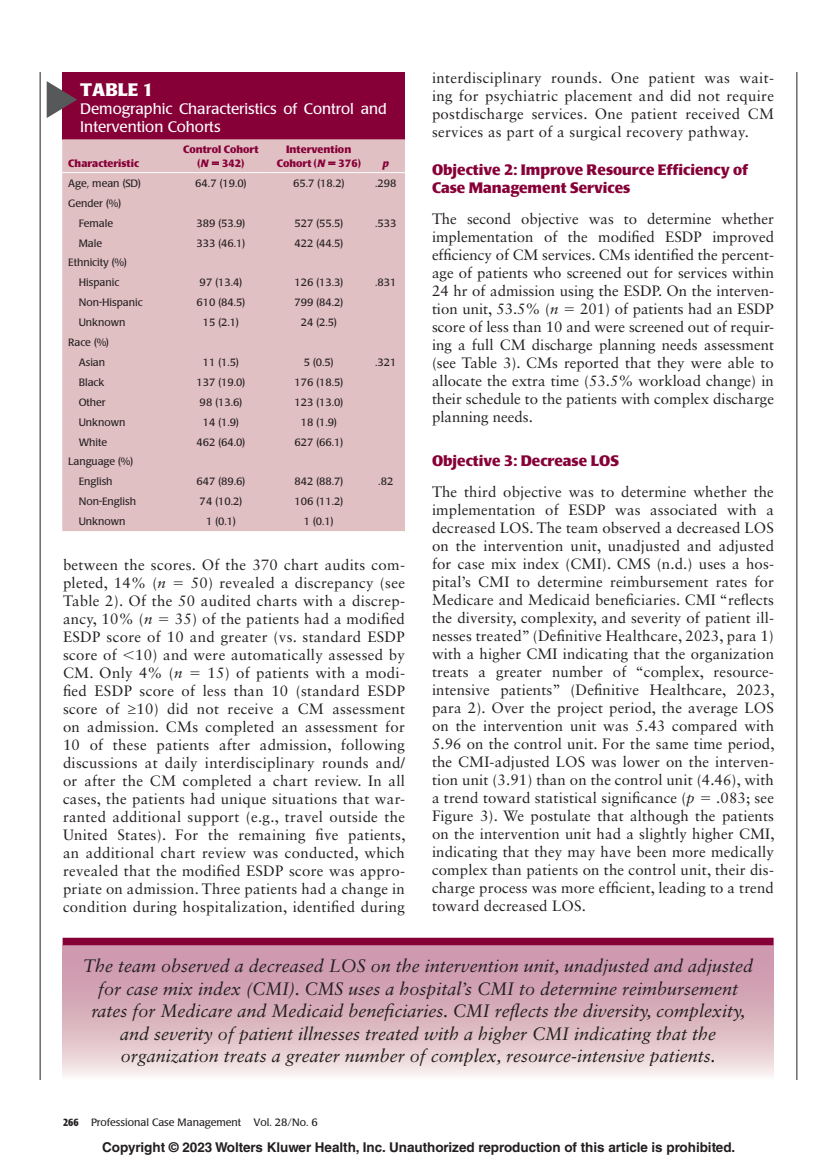
<style>
.page{position:relative;width:837px;height:1161px;background:#fff}
.page>*{position:absolute;margin:0;border:0;box-sizing:border-box;transform-origin:0 0}
.DisplayQuote{font:italic 18px/22.5px "Sabon LT Std";color:#231f20;text-align:center}
.TableLabel{font:700 18px "Poppl Laudatio";color:#fff}
.ParaFL{font:15px/18px "Sabon LT Std";letter-spacing:.02em;color:#231f20;text-align:justify}
.t1{font:700 15px/18px "Poppl Laudatio";color:#860037}
.TableTitle{font:15px/18px "Poppl Laudatio";color:#fff}
.t2{font:700 13.5px "Helvetica LT Std";letter-spacing:-.005em;color:#231f20}
.tbody_center{font:10.5px "Poppl Laudatio";color:#231f20}
.tbody_left{font:10.5px "Poppl Laudatio";color:#231f20}
.thead_center{font:700 10.5px/13.5px "Poppl Laudatio";color:#860037}
.thead_left{font:700 10.5px "Poppl Laudatio";color:#860037}
.thead_center-2{font:italic 700 10.5px "Poppl Laudatio";color:#860037}
.s1{font-style:italic}
.s2{font-weight:700;font-stretch:condensed}
</style>
<div class="page">
<hr style="left:40px;top:72px;width:1px;height:1008px;background:#231f20">
<hr style="left:796px;top:72px;width:1px;height:1008px;background:#231f20">
<svg style="left:63px;top:945px;width:711px;height:131px;background:#dbb4c1"></svg>
<div style="left:63px;top:938px;width:711px;height:7px;background:#860037"></div>
<div style="left:62px;top:72px;width:343px;height:67px;background:#860037"></div>
<div style="left:62px;top:139px;width:343px;height:392px;background:#e1c0c4"></div>
<hr style="left:62px;top:172px;width:109px;height:1px;background:#fff">
<hr style="left:171px;top:172px;width:100px;height:1px;background:#fff">
<hr style="left:271px;top:172px;width:96px;height:1px;background:#fff">
<hr style="left:367px;top:172px;width:38px;height:1px;background:#fff">
<svg style="left:47px;top:81px;width:30px;height:37px"></svg>
<svg style="left:212px;top:162px;width:7px;height:2px"></svg>
<svg style="left:329px;top:162px;width:6px;height:2px"></svg>
<p class="TableLabel" style="left:80px;top:79px;width:75px">TABLE 1</p>
<p class="TableTitle" style="left:80px;top:100px;width:308px">Demographic Characteristics of Control and<br>Intervention Cohorts</p>
<p class="thead_left" style="left:68px;top:157px;width:72px">Characteristic</p>
<p class="thead_center" style="left:277px;top:143px;width:76px;text-indent:9px">Intervention<br>Cohort (<span class="s1">N</span></p>
<p class="thead_center" style="left:197px;top:143px;width:63px;text-indent:-14px">Control Cohort (<span class="s1">N</span></p>
<p class="thead_center" style="left:222px;top:156px;width:24px">342)</p>
<p class="thead_center" style="left:339px;top:156px;width:24px">376)</p>
<p class="thead_center-2" style="left:383px;top:157px;width:8px">p</p>
<p class="tbody_left" style="left:68px;top:177px;width:74px">Age, mean (SD)</p>
<p class="tbody_center" style="left:195px;top:177px;width:53px">64.7 (19.0)</p>
<p class="tbody_center" style="left:293px;top:177px;width:53px">65.7 (18.2)</p>
<p class="tbody_center" style="left:375px;top:177px;width:23px">.298</p>
<p class="tbody_left" style="left:68px;top:197px;width:54px">Gender (%)</p>
<p class="tbody_left" style="left:79px;top:217px;width:36px">Female</p>
<p class="tbody_center" style="left:196px;top:217px;width:50px">389 (53.9)</p>
<p class="tbody_center" style="left:294px;top:217px;width:50px">527 (55.5)</p>
<p class="tbody_center" style="left:375px;top:217px;width:23px">.533</p>
<p class="tbody_left" style="left:79px;top:237px;width:25px">Male</p>
<p class="tbody_center" style="left:196px;top:237px;width:50px">333 (46.1)</p>
<p class="tbody_center" style="left:294px;top:237px;width:50px">422 (44.5)</p>
<p class="tbody_left" style="left:68px;top:257px;width:60px">Ethnicity (%)</p>
<p class="tbody_left" style="left:79px;top:277px;width:42px">Hispanic</p>
<p class="tbody_center" style="left:200px;top:277px;width:44px">97 (13.4)</p>
<p class="tbody_center" style="left:294px;top:277px;width:50px">126 (13.3)</p>
<p class="tbody_center" style="left:375px;top:277px;width:23px">.831</p>
<p class="tbody_left" style="left:79px;top:297px;width:65px">Non-Hispanic</p>
<p class="tbody_center" style="left:196px;top:297px;width:50px">610 (84.5)</p>
<p class="tbody_center" style="left:294px;top:297px;width:50px">799 (84.2)</p>
<p class="tbody_left" style="left:79px;top:317px;width:48px">Unknown</p>
<p class="tbody_center" style="left:203px;top:317px;width:38px">15 (2.1)</p>
<p class="tbody_center" style="left:301px;top:317px;width:38px">24 (2.5)</p>
<p class="tbody_left" style="left:68px;top:337px;width:42px">Race (%)</p>
<p class="tbody_left" style="left:79px;top:356px;width:28px">Asian</p>
<p class="tbody_center" style="left:203px;top:356px;width:38px">11 (1.5)</p>
<p class="tbody_center" style="left:304px;top:356px;width:31px">5 (0.5)</p>
<p class="tbody_center" style="left:375px;top:356px;width:23px">.321</p>
<p class="tbody_left" style="left:79px;top:376px;width:27px">Black</p>
<p class="tbody_center" style="left:196px;top:376px;width:50px">137 (19.0)</p>
<p class="tbody_center" style="left:294px;top:376px;width:50px">176 (18.5)</p>
<p class="tbody_left" style="left:79px;top:396px;width:28px">Other</p>
<p class="tbody_center" style="left:200px;top:396px;width:44px">98 (13.6)</p>
<p class="tbody_center" style="left:294px;top:396px;width:50px">123 (13.0)</p>
<p class="tbody_left" style="left:79px;top:416px;width:48px">Unknown</p>
<p class="tbody_center" style="left:203px;top:416px;width:38px">14 (1.9)</p>
<p class="tbody_center" style="left:301px;top:416px;width:38px">18 (1.9)</p>
<p class="tbody_left" style="left:79px;top:436px;width:30px">White</p>
<p class="tbody_center" style="left:196px;top:436px;width:50px">462 (64.0)</p>
<p class="tbody_center" style="left:294px;top:436px;width:50px">627 (66.1)</p>
<p class="tbody_left" style="left:68px;top:456px;width:66px">Language (%)</p>
<p class="tbody_left" style="left:79px;top:476px;width:35px">English</p>
<p class="tbody_center" style="left:196px;top:476px;width:50px">647 (89.6)</p>
<p class="tbody_center" style="left:294px;top:476px;width:50px">842 (88.7)</p>
<p class="tbody_center" style="left:378px;top:476px;width:17px">.82</p>
<p class="tbody_left" style="left:79px;top:496px;width:59px">Non-English</p>
<p class="tbody_center" style="left:200px;top:496px;width:44px">74 (10.2)</p>
<p class="tbody_center" style="left:294px;top:496px;width:50px">106 (11.2)</p>
<p class="tbody_left" style="left:79px;top:516px;width:48px">Unknown</p>
<p class="tbody_center" style="left:206px;top:516px;width:31px">1 (0.1)</p>
<p class="tbody_center" style="left:304px;top:516px;width:31px">1 (0.1)</p>
<p class="ParaFL" style="left:63px;top:555px;width:343px">between the scores. Of the 370 chart audits com&shy;pleted, 14% (<span class="s1">n</span></p>
<p class="ParaFL" style="left:63px;top:573px;width:344px;text-indent:128px">50) revealed a discrepancy (see Table 2). Of the 50 audited charts with a discrep&shy;ancy, 10% (<span class="s1">n</span></p>
<p class="ParaFL" style="left:63px;top:609px;width:343px;text-indent:112px">35) of the patients had a modified ESDP score of 10 and greater (vs. standard ESDP score of 10) and were automatically assessed by CM. Only 4% (<span class="s1">n</span></p>
<p class="ParaFL" style="left:63px;top:663px;width:344px;text-indent:145px">15) of patients with a modi&shy;fied ESDP score of less than 10 (standard ESDP score of ≥10) did not receive a CM assessment on admission. CMs completed an assessment for 10 of these patients after admission, following discussions at daily interdisciplinary rounds and/ or after the CM completed a chart review. In all cases, the patients had unique situations that war&shy;ranted additional support (e.g., travel outside the United States). For the remaining five patients, an additional chart review was conducted, which revealed that the modified ESDP score was appro&shy;priate on admission. Three patients had a change in condition during hospitalization, identified during</p>
<p class="ParaFL" style="left:432px;top:69px;width:344px">interdisciplinary rounds. One patient was wait&shy;ing for psychiatric placement and did not require postdischarge services. One patient received CM services as part of a surgical recovery pathway.</p>
<h2 class="t1" style="left:432px;top:161px;width:318px">Objective 2: Improve Resource Efficiency of<br>Case Management Services</h2>
<p class="ParaFL" style="left:432px;top:210px;width:344px">The second objective was to determine whether implementation of the modified ESDP improved efficiency of CM services. CMs identified the percent&shy;age of patients who screened out for services within 24 hr of admission using the ESDP. On the interven&shy;tion unit, 53.5% (<span class="s1">n</span></p>
<p class="ParaFL" style="left:432px;top:300px;width:344px;text-indent:148px">201) of patients had an ESDP score of less than 10 and were screened out of requir&shy;ing a full CM discharge planning needs assessment (see Table 3). CMs reported that they were able to allocate the extra time (53.5% workload change) in their schedule to the patients with complex discharge planning needs.</p>
<h2 class="t1" style="left:432px;top:452px;width:189px">Objective 3: Decrease LOS</h2>
<p class="ParaFL" style="left:432px;top:483px;width:344px">The third objective was to determine whether the implementation of ESDP was associated with a decreased LOS. The team observed a decreased LOS on the intervention unit, unadjusted and adjusted for case mix index (CMI). CMS (n.d.) uses a hos&shy;pital’s CMI to determine reimbursement rates for Medicare and Medicaid beneficiaries. CMI “reflects the diversity, complexity, and severity of patient ill&shy;nesses treated” (Definitive Healthcare, 2023, para 1) with a higher CMI indicating that the organization treats a greater number of “complex, resource&shy;intensive patients” (Definitive Healthcare, 2023, para 2). Over the project period, the average LOS on the intervention unit was 5.43 compared with 5.96 on the control unit. For the same time period, the CMI-adjusted LOS was lower on the interven&shy;tion unit (3.91) than on the control unit (4.46), with a trend toward statistical significance (<span class="s1">p</span></p>
<p class="ParaFL" style="left:432px;top:789px;width:344px;text-indent:284px">.083; see Figure 3). We postulate that although the patients on the intervention unit had a slightly higher CMI, indicating that they may have been more medically complex than patients on the control unit, their dis&shy;charge process was more efficient, leading to a trend toward decreased LOS.</p>
<p class="DisplayQuote" style="left:83px;top:955px;width:672px">The team observed a decreased LOS on the intervention unit, unadjusted and adjusted for case mix index (CMI). CMS uses a hospital’s CMI to determine reimbursement rates for Medicare and Medicaid beneficiaries. CMI reflects the diversity, complexity, and severity of patient illnesses treated with a higher CMI indicating that the organization treats a greater number of complex, resource-intensive patients.</p>
<p class="tbody_left" style="left:63px;top:1117px;width:256px"><span class="s2">266</span> Professional Case Management Vol. 28/No. 6</p>
<p class="t2" style="left:102px;top:1139px;width:635px">Copyright © 2023 Wolters Kluwer Health, Inc. Unauthorized reproduction of this article is prohibited.</p>
</div>
